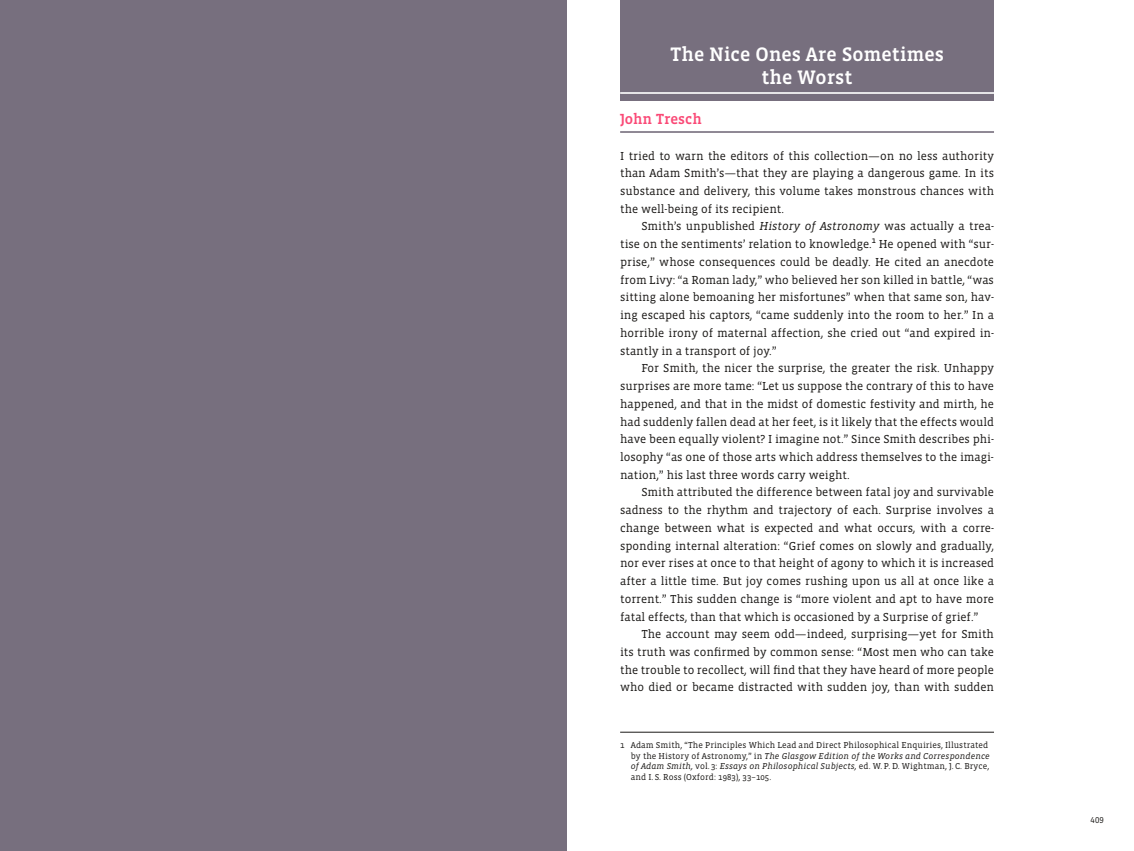
<style>
.page{position:relative;width:1134px;height:851px;background:#fff}
.page>*{position:absolute;margin:0;border:0;box-sizing:border-box;transform-origin:0 0}
.t1{font:500 20px/22.8px "Vista Slab OT";color:#fff;text-align:center}
.t2{font:500 15px "Vista Slab OT";color:#fa4976}
.t3{font:11.88px/17.8px "Vista Slab OT";color:#1b1917;text-align:justify}
.t4{font:8.75px/10.6px "Vista Slab OT";letter-spacing:.01em;color:#1b1917}
.s1{font-style:italic}
.s2{font-style:inherit}
</style>
<div class="page">
<div style="left:0;top:0;width:567px;height:850px;background:#776f7e"></div>
<div style="left:620px;top:0;width:374px;height:100px;background:#776f7e"></div>
<hr style="left:620px;top:92px;width:374px;height:2px;background:#fff">
<hr style="left:620px;top:131px;width:374px;height:2px;background:#776f7e">
<hr style="left:620px;top:731px;width:374px;height:1px;background:#1b1917">
<h1 class="t1" style="left:670px;top:43px;width:275px">The Nice Ones Are Sometimes the Worst</h1>
<p class="t2" style="left:620px;top:111px;width:83px">John Tresch</p>
<p class="t3" style="left:620px;top:147px;width:375px">I tried to warn the editors of this collection—on no less authority than Adam Smith’s—that they are playing a dangerous game. In its substance and delivery, this volume takes monstrous chances with the well-being of its recipient.</p>
<p class="t3" style="left:620px;top:218px;width:375px;text-indent:21px">Smith’s unpublished <span class="s1">History of Astronomy</span> was actually a trea&shy;tise on the sentiments’ relation to knowledge.<span class="s2">1</span> He opened with “sur&shy;prise,” whose consequences could be deadly. He cited an anecdote from Livy: “a Roman lady,” who believed her son killed in battle, “was sitting alone bemoaning her misfortunes” when that same son, hav&shy;ing escaped his captors, “came suddenly into the room to her.” In a horrible irony of maternal affection, she cried out “and expired in&shy;stantly in a transport of joy.”</p>
<p class="t3" style="left:620px;top:359px;width:375px;text-indent:21px">For Smith, the nicer the surprise, the greater the risk. Unhappy surprises are more tame: “Let us suppose the contrary of this to have happened, and that in the midst of domestic festivity and mirth, he had suddenly fallen dead at her feet, is it likely that the effects would have been equally violent? I imagine not.” Since Smith describes phi&shy;losophy “as one of those arts which address themselves to the imagi&shy;nation,” his last three words carry weight.</p>
<p class="t3" style="left:620px;top:483px;width:375px;text-indent:21px">Smith attributed the difference between fatal joy and survivable sadness to the rhythm and trajectory of each. Surprise involves a change between what is expected and what occurs, with a corre&shy;sponding internal alteration: “Grief comes on slowly and gradually, nor ever rises at once to that height of agony to which it is increased after a little time. But joy comes rushing upon us all at once like a torrent.” This sudden change is “more violent and apt to have more fatal effects, than that which is occasioned by a Surprise of grief.”</p>
<p class="t3" style="left:620px;top:625px;width:375px;text-indent:21px">The account may seem odd—indeed, surprising<span class="s1">—</span>yet for Smith its truth was confirmed by common sense: “Most men who can take the trouble to recollect, will find that they have heard of more people who died or became distracted with sudden joy, than with sudden</p>
<p class="t4" style="left:631px;top:740px;width:361px;text-indent:-11px">1 Adam Smith, “The Principles Which Lead and Direct Philosophical Enquiries, Illustrated by the History of Astronomy,” in <span class="s1">The Glasgow Edition of the Works and Correspondence of Adam Smith,</span> vol. 3: <span class="s1">Essays on Philosophical Subjects,</span> ed. W. P. D. Wightman, J.C. Bryce, and I. S. Ross (Oxford: 1983), 33–105.</p>
<p class="t4" style="left:1090px;top:814px;width:15px">409</p>
</div>
